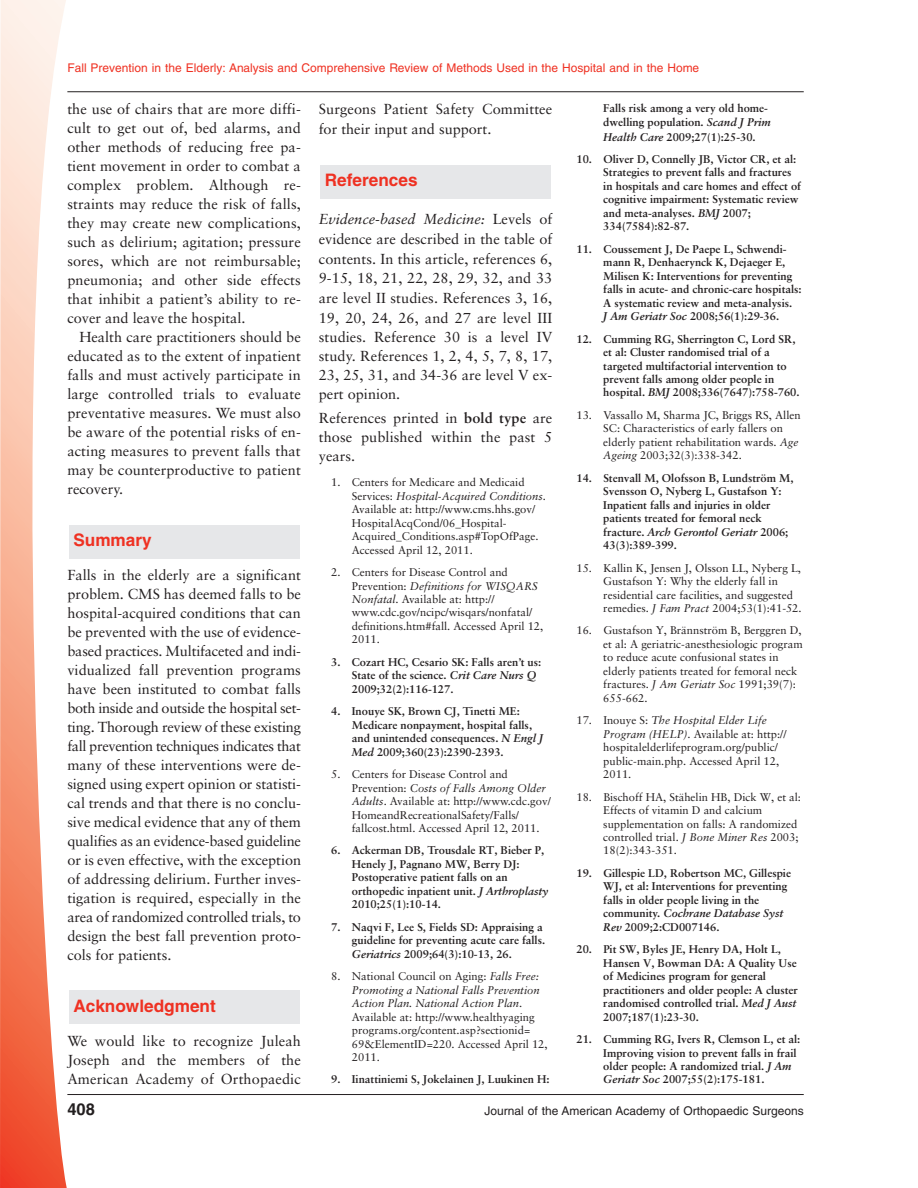
<style>
.page{position:relative;width:918px;height:1188px;background:#fff}
.page>*{position:absolute;margin:0;border:0;box-sizing:border-box;transform-origin:0 0}
.t1{font:700 17.25px "Helvetica";color:#ef3122}
.t2{font:700 16.5px "Helvetica";color:#231f20}
.t3{font:14.55px/19px "Sabon";letter-spacing:.005em;color:#231f20;text-align:justify}
.t4{font:12px "Helvetica";color:#ef3122}
.t5{font:12px "Helvetica";color:#231f20}
.t6{font:700 11.25px/13.5px "Sabon";color:#231f20}
.t7{font:11.25px/13.5px "Sabon";color:#231f20}
.s1{font-style:italic}
.s2{font-weight:700}
</style>
<div class="page">
<svg style="left:0;top:0;width:68px;height:1188px"></svg>
<div style="left:69px;top:525px;width:230px;height:33px;background:#e6e7e9"></div>
<div style="left:69px;top:990px;width:230px;height:34px;background:#e6e7e9"></div>
<div style="left:320px;top:165px;width:231px;height:34px;background:#e6e7e9"></div>
<hr style="left:67px;top:91px;width:737px;height:1px;background:#231f20">
<hr style="left:67px;top:1094px;width:737px;height:1px;background:#231f20">
<p class="t4" style="left:67px;top:63px;width:633px">Fall Prevention in the Elderly: Analysis and Comprehensive Review of Methods Used in the Hospital and in the Home</p>
<p class="t3" style="left:67px;top:101px;width:235px">the use of chairs that are more diffi&shy;cult to get out of, bed alarms, and other methods of reducing free pa&shy;tient movement in order to combat a complex problem. Although re&shy;straints may reduce the risk of falls, they may create new complications, such as delirium; agitation; pressure sores, which are not reimbursable; pneumonia; and other side effects that inhibit a patient’s ability to re&shy;cover and leave the hospital.</p>
<p class="t3" style="left:67px;top:329px;width:235px;text-indent:12px">Health care practitioners should be educated as to the extent of inpatient falls and must actively participate in large controlled trials to evaluate preventative measures. We must also be aware of the potential risks of en&shy;acting measures to prevent falls that may be counterproductive to patient recovery.</p>
<p class="t1" style="left:73px;top:534px;width:80px">Summary</p>
<p class="t3" style="left:67px;top:567px;width:235px">Falls in the elderly are a significant problem. CMS has deemed falls to be hospital-acquired conditions that can be prevented with the use of evidence&shy;based practices. Multifaceted and indi&shy;vidualized fall prevention programs have been instituted to combat falls both inside and outside the hospital set&shy;ting. Thorough review of these existing fall prevention techniques indicates that many of these interventions were de&shy;signed using expert opinion or statisti&shy;cal trends and that there is no conclu&shy;sive medical evidence that any of them qualifies as an evidence-based guideline or is even effective, with the exception of addressing delirium. Further inves&shy;tigation is required, especially in the area of randomized controlled trials, to design the best fall prevention proto&shy;cols for patients.</p>
<p class="t1" style="left:73px;top:999px;width:144px">Acknowledgment</p>
<p class="t3" style="left:67px;top:1032px;width:235px">We would like to recognize Juleah Joseph and the members of the American Academy of Orthopaedic</p>
<p class="t3" style="left:319px;top:101px;width:235px;line-height:19.8px">Surgeons Patient Safety Committee for their input and support.</p>
<p class="t1" style="left:325px;top:174px;width:94px">References</p>
<p class="t3" style="left:319px;top:211px;width:235px"><span class="s1">Evidence-based Medicine:</span> Levels of evidence are described in the table of contents. In this article, references 6, 9-15, 18, 21, 22, 28, 29, 32, and 33 are level II studies. References 3, 16, 19, 20, 24, 26, and 27 are level III studies. Reference 30 is a level IV study. References 1, 2, 4, 5, 7, 8, 17, 23, 25, 31, and 34-36 are level V ex&shy;pert opinion.</p>
<p class="t3" style="left:319px;top:409px;width:235px">References printed in <span class="s2">bold type</span> are those published within the past 5 years.</p>
<p class="t7" style="left:352px;top:477px;width:195px;text-indent:-21px">1. Centers for Medicare and Medicaid Services: <span class="s1">Hospital-Acquired Conditions</span>.<br>Available at: http://www.cms.hhs.gov/ HospitalAcqCond/06_Hospital-Acquired_Conditions.asp#TopOfPage.<br>Accessed April 12, 2011.</p>
<p class="t7" style="left:352px;top:566px;width:193px;text-indent:-21px">2. Centers for Disease Control and<br>Prevention: <span class="s1">Definitions for WISQARS<br>Nonfatal</span>. Available at: http:// www.cdc.gov/ncipc/wisqars/nonfatal/ definitions.htm#fall. Accessed April 12,<br>2011.</p>
<p class="t6" style="left:352px;top:656px;width:191px;text-indent:-21px">3. Cozart HC, Cesario SK: Falls aren’t us:<br>State of the science. <span class="s1">Crit Care Nurs Q<br></span>2009;32(2):116-127.</p>
<p class="t6" style="left:352px;top:706px;width:193px;text-indent:-21px">4. Inouye SK, Brown CJ, Tinetti ME:<br>Medicare nonpayment, hospital falls, and unintended consequences. <span class="s1">N Engl J Med</span> 2009;360(23):2390-2393.</p>
<p class="t7" style="left:352px;top:768px;width:200px;text-indent:-21px">5. Centers for Disease Control and Prevention: <span class="s1">Costs of Falls Among Older Adults</span>. Available at: http://www.cdc.gov/ HomeandRecreationalSafety/Falls/ fallcost.html. Accessed April 12, 2011.</p>
<p class="t6" style="left:352px;top:845px;width:198px;text-indent:-21px">6. Ackerman DB, Trousdale RT, Bieber P, Henely J, Pagnano MW, Berry DJ:<br>Postoperative patient falls on an orthopedic inpatient unit. <span class="s1">J Arthroplasty </span>2010;25(1):10-14.</p>
<p class="t6" style="left:352px;top:921px;width:195px;text-indent:-21px">7. Naqvi F, Lee S, Fields SD: Appraising a guideline for preventing acute care falls.<br><span class="s1">Geriatrics</span> 2009;64(3):10-13, 26.</p>
<p class="t7" style="left:352px;top:970px;width:197px;text-indent:-21px">8. National Council on Aging: <span class="s1">Falls Free:<br>Promoting a National Falls Prevention Action Plan. National Action Plan</span>.<br>Available at: http://www.healthyaging programs.org/content.asp?sectionid= 69&amp;ElementID=220. Accessed April 12, 2011.</p>
<p class="t6" style="left:331px;top:1074px;width:220px">9. Iinattiniemi S, Jokelainen J, Luukinen H:</p>
<p class="t6" style="left:603px;top:102px;width:169px;line-height:14.2px">Falls risk among a very old home&shy;dwelling population. <span class="s1">Scand J Prim<br>Health Care</span> 2009;27(1):25-30.</p>
<p class="t6" style="left:603px;top:153px;width:199px;text-indent:-27px">10. Oliver D, Connelly JB, Victor CR, et al:<br>Strategies to prevent falls and fractures in hospitals and care homes and effect of cognitive impairment: Systematic review and meta-analyses. <span class="s1">BMJ</span> 2007; 334(7584):82-87.</p>
<p class="t6" style="left:603px;top:243px;width:200px;text-indent:-27px">11. Coussement J, De Paepe L, Schwendi&shy;mann R, Denhaerynck K, Dejaeger E, Milisen K: Interventions for preventing falls in acute- and chronic-care hospitals:<br>A systematic review and meta-analysis.<br><span class="s1">J Am Geriatr Soc</span> 2008;56(1):29-36.</p>
<p class="t6" style="left:603px;top:333px;width:198px;text-indent:-27px">12. Cumming RG, Sherrington C, Lord SR, et al: Cluster randomised trial of a targeted multifactorial intervention to prevent falls among older people in hospital. <span class="s1">BMJ</span> 2008;336(7647):758-760.</p>
<p class="t7" style="left:603px;top:409px;width:199px;text-indent:-27px">13. Vassallo M, Sharma JC, Briggs RS, Allen SC: Characteristics of early fallers on elderly patient rehabilitation wards. <span class="s1">Age Ageing</span> 2003;32(3):338-342.</p>
<p class="t6" style="left:603px;top:472px;width:192px;text-indent:-27px">14. Stenvall M, Olofsson B, Lundström M, Svensson O, Nyberg L, Gustafson Y:<br>Inpatient falls and injuries in older patients treated for femoral neck fracture. <span class="s1">Arch Gerontol Geriatr</span> 2006; 43(3):389-399.</p>
<p class="t7" style="left:603px;top:562px;width:200px;text-indent:-27px">15. Kallin K, Jensen J, Olsson LL, Nyberg L, Gustafson Y: Why the elderly fall in residential care facilities, and suggested remedies. <span class="s1">J Fam Pract</span> 2004;53(1):41-52.</p>
<p class="t7" style="left:603px;top:625px;width:201px;text-indent:-27px">16. Gustafson Y, Brännström B, Berggren D, et al: A geriatric-anesthesiologic program to reduce acute confusional states in elderly patients treated for femoral neck fractures. <span class="s1">J Am Geriatr Soc</span> 1991;39(7):<br>655-662.</p>
<p class="t7" style="left:603px;top:715px;width:185px;text-indent:-27px">17. Inouye S: <span class="s1">The Hospital Elder Life<br>Program (HELP)</span>. Available at: http:// hospitalelderlifeprogram.org/public/ public-main.php. Accessed April 12,<br>2011.</p>
<p class="t7" style="left:603px;top:791px;width:199px;text-indent:-27px">18. Bischoff HA, Stähelin HB, Dick W, et al:<br>Effects of vitamin D and calcium supplementation on falls: A randomized controlled trial. <span class="s1">J Bone Miner Res</span> 2003; 18(2):343-351.</p>
<p class="t6" style="left:603px;top:867px;width:189px;text-indent:-27px">19. Gillespie LD, Robertson MC, Gillespie WJ, et al: Interventions for preventing falls in older people living in the community. <span class="s1">Cochrane Database Syst Rev</span> 2009;2:CD007146.</p>
<p class="t6" style="left:603px;top:944px;width:196px;text-indent:-27px">20. Pit SW, Byles JE, Henry DA, Holt L, Hansen V, Bowman DA: A Quality Use of Medicines program for general practitioners and older people: A cluster randomised controlled trial. <span class="s1">Med J Aust </span>2007;187(1):23-30.</p>
<p class="t6" style="left:603px;top:1033px;width:199px;text-indent:-27px">21. Cumming RG, Ivers R, Clemson L, et al:<br>Improving vision to prevent falls in frail older people: A randomized trial. <span class="s1">J Am Geriatr Soc</span> 2007;55(2):175-181.</p>
<p class="t2" style="left:67px;top:1103px;width:29px">408</p>
<p class="t5" style="left:484px;top:1107px;width:321px">Journal of the American Academy of Orthopaedic Surgeons</p>
</div>
